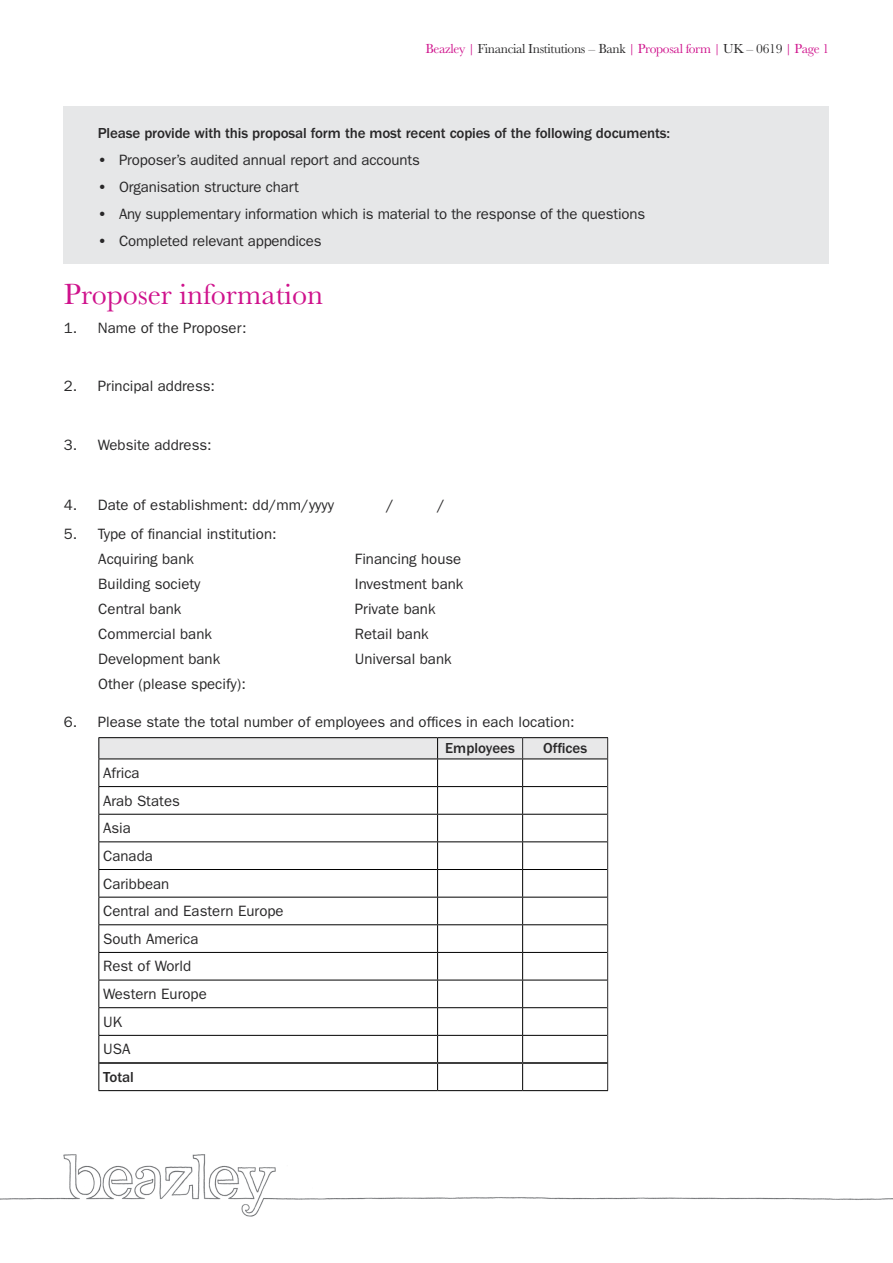
<style>
.page{position:relative;width:893px;height:1263px;background:#fff}
.page>*{position:absolute;margin:0;border:0;box-sizing:border-box;transform-origin:0 0}
.t1{font:30px "Baskerville URW";color:#cf128c}
.t2{font:15px/27.6px "ITC Franklin Gothic Std";color:#292829}
.t3{font:500 15px "ITC Franklin Gothic Std";letter-spacing:-.01em;color:#292829}
.t4{font:13.5px "Baskerville URW";letter-spacing:-.025em;color:#292829}
.s1{color:#cf128c}
.s2{font-weight:600}
</style>
<div class="page">
<img style="left:0;top:1154px;width:893px;height:63px">
<div style="left:64px;top:106px;width:765px;height:158px;background:#e6e7e8"></div>
<hr style="left:98px;top:737px;width:340px;height:1px;background:#000">
<hr style="left:438px;top:737px;width:85px;height:1px;background:#000">
<hr style="left:523px;top:737px;width:85px;height:1px;background:#000">
<hr style="left:98px;top:1090px;width:340px;height:1px;background:#000">
<hr style="left:438px;top:1090px;width:85px;height:1px;background:#000">
<hr style="left:523px;top:1090px;width:85px;height:1px;background:#000">
<svg style="left:98px;top:738px;width:510px;height:352px"></svg>
<hr style="left:99px;top:1062px;width:339px;height:2px;background:#000">
<hr style="left:438px;top:1062px;width:85px;height:2px;background:#000">
<hr style="left:523px;top:1062px;width:84px;height:2px;background:#000">
<p class="t4" style="left:425px;top:40px;width:405px"><span class="s1">Beazley |</span> Financial Institutions – Bank <span class="s1">| Proposal form |</span> UK – 0619 <span class="s1">| Page 1</span></p>
<p class="t3" style="left:98px;top:124px;width:574px">Please provide with this proposal form the most recent copies of the following documents:</p>
<p class="t2" style="left:98px;top:146px;width:324px"><span class="s2">•</span> Proposer’s audited annual report and accounts</p>
<p class="t2" style="left:98px;top:173px;width:203px"><span class="s2">•</span> Organisation structure chart</p>
<p class="t2" style="left:98px;top:200px;width:549px"><span class="s2">•</span> Any supplementary information which is material to the response of the questions</p>
<p class="t2" style="left:98px;top:228px;width:225px"><span class="s2">•</span> Completed relevant appendices</p>
<h1 class="t1" style="left:64px;top:276px;width:261px">Proposer information</h1>
<p class="t2" style="left:64px;top:314px;width:184px">1. Name of the Proposer:</p>
<p class="t2" style="left:64px;top:373px;width:153px">2. Principal address:</p>
<p class="t2" style="left:64px;top:431px;width:150px">3. Website address:</p>
<p class="t2" style="left:64px;top:491px;width:272px">4. Date of establishment: dd/mm/yyyy</p>
<p class="t2" style="left:386px;top:491px;width:9px">/</p>
<p class="t2" style="left:437px;top:491px;width:9px">/</p>
<p class="t2" style="left:98px;top:522px;width:180px;line-height:25px;text-indent:-34px">5. Type of financial institution:<br>Acquiring bank</p>
<p class="t2" style="left:355px;top:545px;width:108px">Financing house</p>
<p class="t2" style="left:98px;top:570px;width:104px">Building society</p>
<p class="t2" style="left:355px;top:570px;width:110px">Investment bank</p>
<p class="t2" style="left:98px;top:595px;width:85px">Central bank</p>
<p class="t2" style="left:355px;top:595px;width:82px">Private bank</p>
<p class="t2" style="left:98px;top:620px;width:115px">Commercial bank</p>
<p class="t2" style="left:355px;top:620px;width:75px">Retail bank</p>
<p class="t2" style="left:98px;top:645px;width:123px">Development bank</p>
<p class="t2" style="left:355px;top:645px;width:98px">Universal bank</p>
<p class="t2" style="left:98px;top:670px;width:149px">Other (please specify):</p>
<p class="t2" style="left:64px;top:708px;width:512px">6. Please state the total number of employees and offices in each location:</p>
<p class="t3" style="left:445px;top:740px;width:71px">Employees</p>
<p class="t3" style="left:543px;top:740px;width:46px">Offices</p>
<p class="t2" style="left:103px;top:759px;width:182px">Africa<br>Arab States<br>Asia<br>Canada<br>Caribbean<br>Central and Eastern Europe<br>South America<br>Rest of World<br>Western Europe<br>UK<br>USA</p>
<p class="t3" style="left:103px;top:1069px;width:32px">Total</p>
</div>
